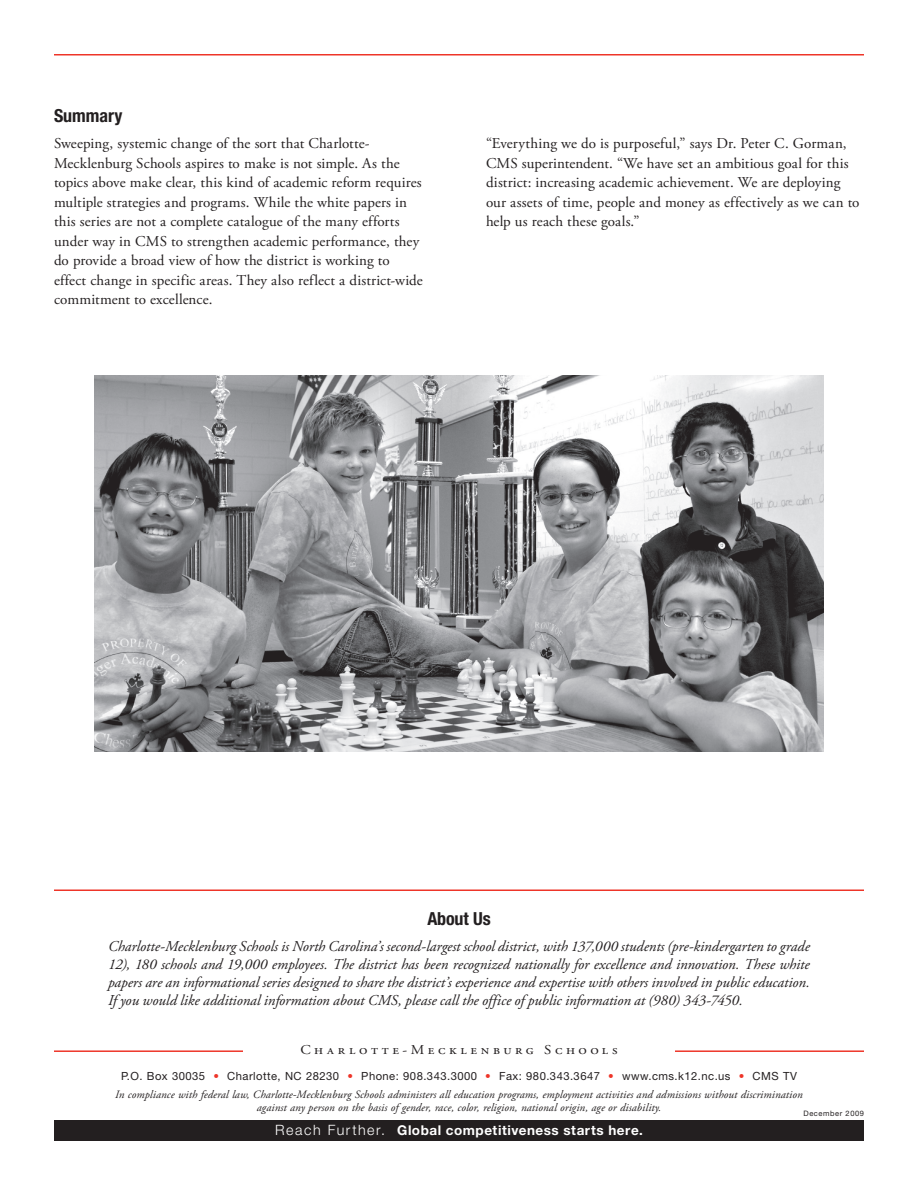
<style>
.page{position:relative;width:918px;height:1188px;background:#fff}
.page>*{position:absolute;margin:0;border:0;box-sizing:border-box;transform-origin:0 0}
.t1{font:700 condensed 18px "Helvetica Neue";letter-spacing:-.005em;color:#231f20}
.t2{font:15px/19.5px "Adobe Garamond Pro";letter-spacing:.005em;color:#231f20}
.t3{font:italic 15px/18px "Adobe Garamond Pro";letter-spacing:-.005em;color:#231f20;text-align:justify}
.t4{font:700 13.5px "Helvetica Neue LT Std";letter-spacing:.04em;color:#fff}
.t5{font:13.5px "Adobe Garamond Pro";letter-spacing:.245em;color:#231f20;scale:1.1 1}
.t6{font:italic 11.25px/13.5px "Adobe Garamond Pro";letter-spacing:.01em;color:#231f20;text-align:center}
.t7{font:11.25px "Helvetica Neue";letter-spacing:.04em;color:#231f20}
.t8{font:7.5px "Helvetica Neue";letter-spacing:.075em;color:#231f20}
.s1{color:#ee3529}
.s2{font-weight:300;font-size:14.25px}
</style>
<div class="page">
<div style="left:54px;top:1120px;width:810px;height:21px;background:#231f20"></div>
<hr style="left:54px;top:54px;width:810px;height:2px;background:#ee3529">
<hr style="left:54px;top:1050px;width:189px;height:2px;background:#ee3529">
<hr style="left:54px;top:890px;width:810px;height:1px;background:#ee3529">
<hr style="left:675px;top:1050px;width:189px;height:2px;background:#ee3529">
<img style="left:94px;top:375px;width:730px;height:377px">
<p class="t1" style="left:54px;top:105px;width:70px">Summary</p>
<p class="t2" style="left:54px;top:134px;width:370px">Sweeping, systemic change of the sort that Charlotte-Mecklenburg Schools aspires to make is not simple. As the topics above make clear, this kind of academic reform requires multiple strategies and programs. While the white papers in this series are not a complete catalogue of the many efforts under way in CMS to strengthen academic performance, they do provide a broad view of how the district is working to effect change in specific areas. They also reflect a district-wide commitment to excellence.</p>
<p class="t2" style="left:486px;top:134px;width:375px">“Everything we do is purposeful,” says Dr. Peter C. Gorman, CMS superintendent. “We have set an ambitious goal for this district: increasing academic achievement. We are deploying our assets of time, people and money as effectively as we can to help us reach these goals.”</p>
<p class="t1" style="left:427px;top:908px;width:65px">About Us</p>
<p class="t3" style="left:108px;top:938px;width:703px">Charlotte-Mecklenburg Schools is North Carolina’s second-largest school district, with 137,000 students (pre-kindergarten to grade 12), 180 schools and 19,000 employees. The district has been recognized nationally for excellence and innovation. These white papers are an informational series designed to share the district’s experience and expertise with others involved in public education.<br>If you would like additional information about CMS, please call the office of public information at (980) 343-7450.</p>
<p class="t5" style="left:300px;top:1041px;width:290px">Charlotte-Mecklenburg Schools</p>
<p class="t7" style="left:121px;top:1069px;width:677px">P.O. Box 30035 <span class="s1">•</span> Charlotte, NC 28230 <span class="s1">•</span> Phone: 908.343.3000 <span class="s1">•</span> Fax: 980.343.3647 <span class="s1">•</span> www.cms.k12.nc.us <span class="s1">•</span> CMS TV</p>
<p class="t6" style="left:115px;top:1088px;width:689px">In compliance with federal law, Charlotte-Mecklenburg Schools administers all education programs, employment activities and admissions without discrimination against any person on the basis of gender, race, color, religion, national origin, age or disability.</p>
<p class="t8" style="left:804px;top:1109px;width:62px">December 2009</p>
<p class="t4" style="left:275px;top:1122px;width:369px"><span class="s2">Reach Further.</span> Global competitiveness starts here.</p>
</div>
